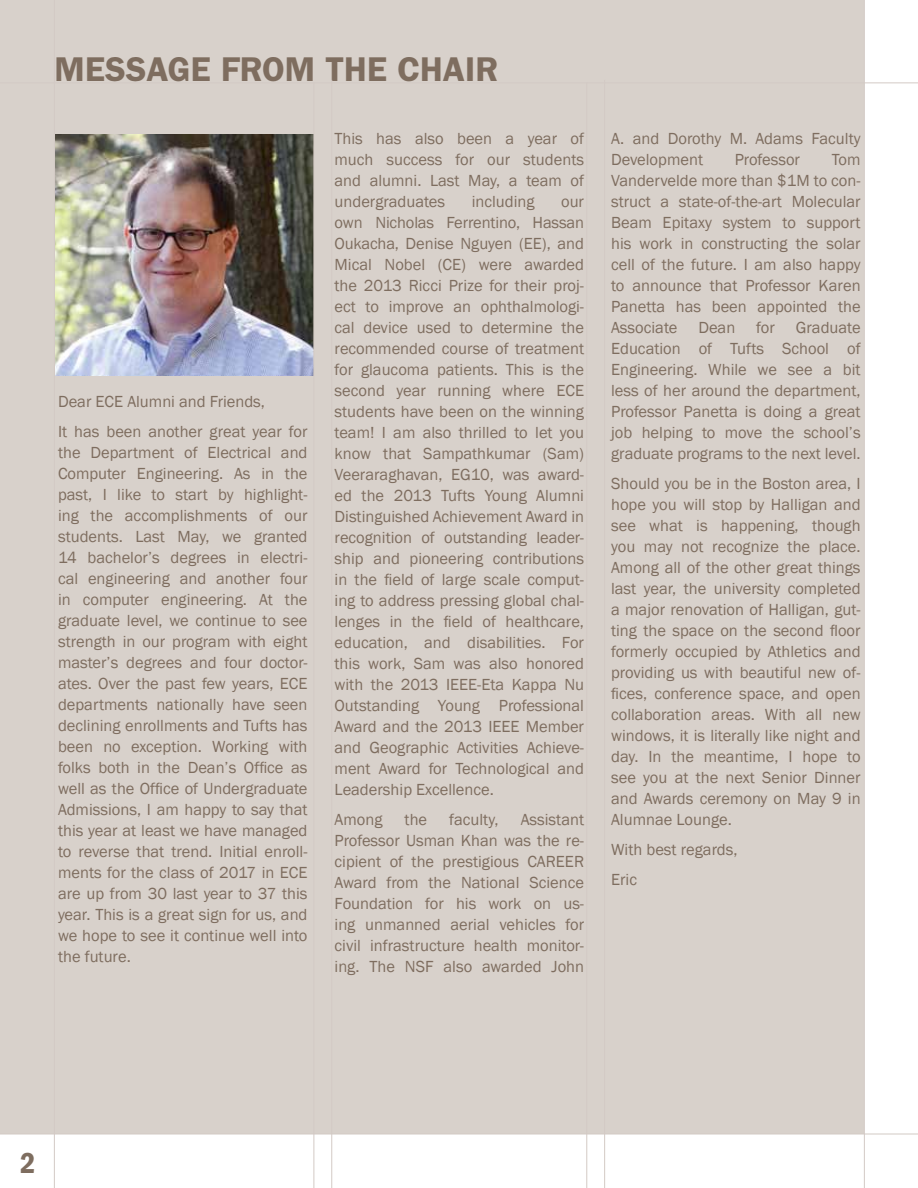
<style>
.page{position:relative;width:918px;height:1188px;background:#fff}
.page>*{position:absolute;margin:0;border:0;box-sizing:border-box;transform-origin:0 0}
.t1{font:600 34.5px "Franklin Gothic";color:#7e6d5f}
.t2{font:600 condensed 30px "Franklin Gothic";color:#7e6d5f}
.t3{font:16.5px/21px "Franklin Gothic";color:#7e6d5f}
</style>
<div class="page">
<div style="left:0;top:0;width:864px;height:1134px;background:#d8d1cb"></div>
<img style="left:55px;top:135px;width:259px;height:240px">
<hr style="left:0;top:82px;width:918px;height:1px;background:#d3cac5">
<hr style="left:331px;top:80px;width:1px;height:1108px;background:#d3cac5">
<hr style="left:604px;top:80px;width:1px;height:1108px;background:#d3cac5">
<hr style="left:314px;top:83px;width:1px;height:1105px;background:#d3cac5">
<hr style="left:586px;top:83px;width:1px;height:1105px;background:#d3cac5">
<hr style="left:54px;top:0;width:1px;height:1188px;background:#d3cac5">
<hr style="left:864px;top:0;width:1px;height:1188px;background:#d3cac5">
<hr style="left:0;top:1134px;width:918px;height:1px;background:#d3cac5">
<h1 class="t1" style="left:55px;top:49px;width:445px">MESSAGE FROM THE CHAIR</h1>
<p class="t3" style="left:58px;top:387px;width:251px;line-height:30px">Dear ECE Alumni and Friends,<br>It has been another great year for</p>
<p class="t3" style="left:58px;top:442px;width:251px;text-align:justify">the Department of Electrical and Computer Engineering. As in the past, I like to start by highlight&shy;ing the accomplishments of our students. Last M ay, we granted 14 bachelor’s degrees in electri&shy;cal engineering and another four in computer engineering. At the graduate level, we continue to see strength in our program with eight master’s degrees and four doctor&shy;ates. Over the past few years, ECE departments nationally have seen declining enrollments and Tufts has been no exception. Working with folks both in the Dean’s Office as well as the Office of Undergraduate Admissions, I am happy to say that this year at least we have managed to reverse that trend. I nitial enroll&shy;ments for the class of 2017 in ECE are up from 30 last year to 37 this year. This is a great sign for us, and we hope to see it continue well into the future.</p>
<p class="t3" style="left:335px;top:128px;width:251px;text-align:justify">This has also been a year of much success for our students and alumni. Last May, a team of undergraduates</p>
<p class="t3" style="left:472px;top:191px;width:64px">including</p>
<p class="t3" style="left:335px;top:191px;width:251px;text-align:justify;text-indent:227px">our own N icholas Ferrentino, Hassan Oukacha, Denise Nguyen (EE), and M ical Nobel (CE) were awarded the 2013 Ricci Prize for their proj&shy;ect to improve an ophthalmologi&shy;cal device used to determine the recommended course of treatment for glaucoma patients. This is the second year running where ECE students have been on the winning team! I am also thrilled to let you know that Sampathkumar (Sam)<br>Veeraraghavan, EG10, was award&shy;ed the 2013 Tufts Young Alumni Distinguished Achievement Award in recognition of outstanding leader&shy;ship and pioneering contributions in the field of large scale comput&shy;ing to address pressing global chal&shy;lenges in the field of healthcare, education, and disabilities. For this work, Sam was also honored with the 2013 I EEE-Eta Kappa N u Outstanding Young Professional Award and the 2013 I EEE Member and Geographic Activities Achieve&shy;ment Award for Technological and Leadership Excellence.</p>
<p class="t3" style="left:335px;top:809px;width:50px">Among</p>
<p class="t3" style="left:405px;top:809px;width:24px">the</p>
<p class="t3" style="left:449px;top:809px;width:51px">faculty,</p>
<p class="t3" style="left:335px;top:809px;width:251px;text-indent:186px">Assistant<br>Professor Usman Khan was the re&shy;cipient of the prestigious CAREER<br>Award from the National Science<br>Foundation for his work on us&shy;ing unmanned aerial vehicles for civil infrastructure health monitor&shy;ing. The NSF also awarded John</p>
<p class="t3" style="left:611px;top:128px;width:251px">A. and Dorothy M . Adams Faculty<br>Development</p>
<p class="t3" style="left:735px;top:149px;width:67px">Professor</p>
<p class="t3" style="left:611px;top:149px;width:251px;text-align:justify;text-indent:221px">Tom Vandervelde more than $1M to con&shy;struct a state-of-the-art M olecular Beam Epitaxy system to support his work in constructing the solar cell of the future. I am also happy to announce that Professor Karen Panetta has been appointed the Associate</p>
<p class="t3" style="left:611px;top:317px;width:251px;text-align:justify;text-indent:185px">Graduate Education of Tufts School of Engineering. While we see a bit less of her around the department, Professor Panetta is doing a great job helping to move the school’s graduate programs to the next level.</p>
<p class="t3" style="left:611px;top:473px;width:251px">Should you be in the Boston area, I hope you will stop by Halligan and see what is happening, though you may not recognize the place.<br>Among all of the other great things last year, the university completed a major renovation of Halligan, gut&shy;ting the space on the second floor formerly occupied by Athletics and providing us with beautiful new of&shy;fices, conference space, and open collaboration areas. With all new windows, it is literally like night and day. I n the meantime, I hope to see you at the next Senior Dinner and Awards ceremony on May 9 in<br>Alumnae Lounge.</p>
<p class="t3" style="left:611px;top:835px;width:128px;line-height:30px">With best regards,<br>Eric</p>
<p class="t3" style="left:698px;top:317px;width:38px">Dean</p>
<p class="t3" style="left:756px;top:317px;width:20px">for</p>
<h2 class="t2" style="left:20px;top:1146px;width:17px">2</h2>
</div>
